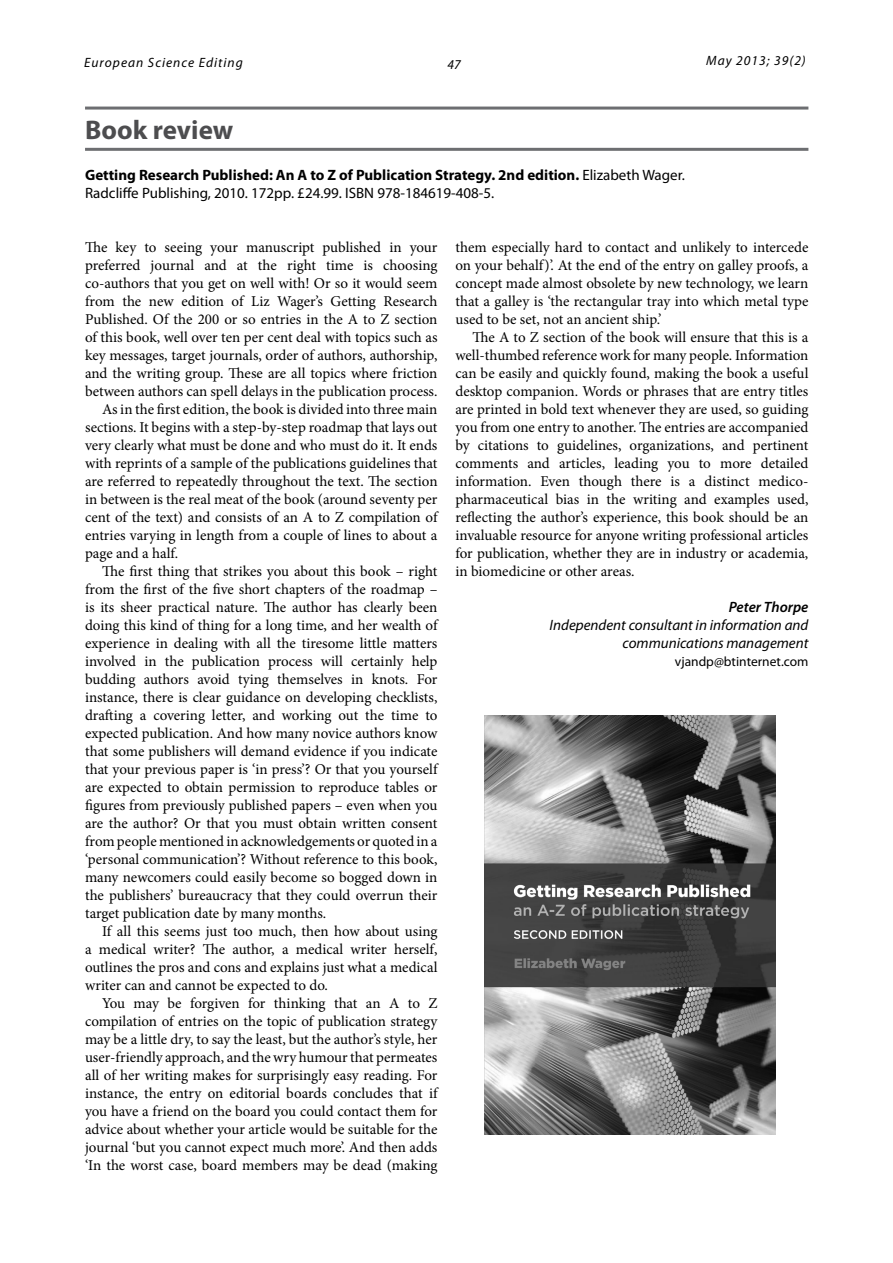
<style>
.page{position:relative;width:893px;height:1263px;background:#fff}
.page>*{position:absolute;margin:0;border:0;box-sizing:border-box;transform-origin:0 0}
.t1{font:700 27px "Myriad Pro";color:#4d4d4f}
.t2{font:15px/18px "Minion Pro";letter-spacing:-.005em;color:#000;text-align:justify}
.t3{font:15px/18px "Myriad Pro";color:#000}
.t4{font:italic 15px/18px "Myriad Pro";color:#000;text-align:right}
.t5{font:italic 600 15px "Myriad Pro";color:#000}
.t6{font:italic 13.5px "Myriad Pro";letter-spacing:.075em;color:#000}
.t7{font:13.5px "Myriad Pro";color:#000}
.s1{font-weight:700}
</style>
<div class="page">
<hr style="left:85px;top:107px;width:723px;height:3px;background:#6d6e71">
<hr style="left:85px;top:148px;width:723px;height:3px;background:#6d6e71">
<img style="left:485px;top:716px;width:291px;height:419px">
<p class="t6" style="left:84px;top:54px;width:160px">European Science Editing</p>
<p class="t6" style="left:448px;top:56px;width:15px">47</p>
<p class="t6" style="left:706px;top:52px;width:101px">May 2013; 39(2)</p>
<h1 class="t1" style="left:85px;top:113px;width:150px">Book review</h1>
<p class="t3" style="left:85px;top:166px;width:601px"><span class="s1">Getting Research Published: An A to Z of Publication Strategy. 2nd edition.</span> Elizabeth Wager.<br>Radcliffe Publishing, 2010. 172pp. £24.99. ISBN 978-184619-408-5.</p>
<p class="t2" style="left:85px;top:238px;width:354px">The key to seeing your manuscript published in your</p>
<p class="t2" style="left:85px;top:256px;width:354px">preferred journal and at the right time is choosing</p>
<p class="t2" style="left:85px;top:274px;width:354px">co-authors that you get on well with! Or so it would seem</p>
<p class="t2" style="left:85px;top:292px;width:354px">from the new edition of Liz Wager’s Getting Research</p>
<p class="t2" style="left:85px;top:310px;width:354px">Published. Of the 200 or so entries in the A to Z section</p>
<p class="t2" style="left:85px;top:328px;width:354px">of this book, well over ten per cent deal with topics such as</p>
<p class="t2" style="left:85px;top:346px;width:354px">key messages, target journals, order of authors, authorship,</p>
<p class="t2" style="left:85px;top:364px;width:354px">and the writing group. These are all topics where friction</p>
<p class="t2" style="left:85px;top:382px;width:354px">between authors can spell delays in the publication process.</p>
<p class="t2" style="left:102px;top:400px;width:337px">As in the first edition, the book is divided into three main</p>
<p class="t2" style="left:85px;top:418px;width:354px">sections. It begins with a step-by-step roadmap that lays out</p>
<p class="t2" style="left:85px;top:436px;width:354px">very clearly what must be done and who must do it. It ends</p>
<p class="t2" style="left:85px;top:454px;width:354px">with reprints of a sample of the publications guidelines that</p>
<p class="t2" style="left:85px;top:472px;width:354px">are referred to repeatedly throughout the text. The section</p>
<p class="t2" style="left:85px;top:490px;width:354px">in between is the real meat of the book (around seventy per</p>
<p class="t2" style="left:85px;top:508px;width:354px">cent of the text) and consists of an A to Z compilation of</p>
<p class="t2" style="left:85px;top:526px;width:354px">entries varying in length from a couple of lines to about a</p>
<p class="t2" style="left:85px;top:544px;width:95px">page and a half.</p>
<p class="t2" style="left:102px;top:562px;width:337px">The first thing that strikes you about this book – right</p>
<p class="t2" style="left:85px;top:580px;width:354px">from the first of the five short chapters of the roadmap –</p>
<p class="t2" style="left:85px;top:598px;width:354px">is its sheer practical nature. The author has clearly been</p>
<p class="t2" style="left:85px;top:616px;width:354px">doing this kind of thing for a long time, and her wealth of</p>
<p class="t2" style="left:85px;top:634px;width:354px">experience in dealing with all the tiresome little matters</p>
<p class="t2" style="left:85px;top:652px;width:354px">involved in the publication process will certainly help</p>
<p class="t2" style="left:85px;top:670px;width:354px">budding authors avoid tying themselves in knots. For</p>
<p class="t2" style="left:85px;top:688px;width:354px">instance, there is clear guidance on developing checklists,</p>
<p class="t2" style="left:85px;top:706px;width:354px">drafting a covering letter, and working out the time to</p>
<p class="t2" style="left:85px;top:724px;width:354px">expected publication. And how many novice authors know</p>
<p class="t2" style="left:85px;top:742px;width:354px">that some publishers will demand evidence if you indicate</p>
<p class="t2" style="left:85px;top:760px;width:354px">that your previous paper is ‘in press’? Or that you yourself</p>
<p class="t2" style="left:85px;top:778px;width:354px">are expected to obtain permission to reproduce tables or</p>
<p class="t2" style="left:85px;top:796px;width:354px">figures from previously published papers – even when you</p>
<p class="t2" style="left:85px;top:814px;width:354px">are the author? Or that you must obtain written consent</p>
<p class="t2" style="left:85px;top:832px;width:354px">from people mentioned in acknowledgements or quoted in a</p>
<p class="t2" style="left:85px;top:850px;width:354px">‘personal communication’? Without reference to this book,</p>
<p class="t2" style="left:85px;top:868px;width:354px">many newcomers could easily become so bogged down in</p>
<p class="t2" style="left:85px;top:886px;width:354px">the publishers’ bureaucracy that they could overrun their</p>
<p class="t2" style="left:85px;top:904px;width:243px">target publication date by many months.</p>
<p class="t2" style="left:102px;top:922px;width:337px">If all this seems just too much, then how about using</p>
<p class="t2" style="left:85px;top:940px;width:354px">a medical writer? The author, a medical writer herself,</p>
<p class="t2" style="left:85px;top:958px;width:354px">outlines the pros and cons and explains just what a medical</p>
<p class="t2" style="left:85px;top:976px;width:244px">writer can and cannot be expected to do.</p>
<p class="t2" style="left:102px;top:994px;width:337px">You may be forgiven for thinking that an A to Z</p>
<p class="t2" style="left:85px;top:1012px;width:354px">compilation of entries on the topic of publication strategy</p>
<p class="t2" style="left:85px;top:1030px;width:354px">may be a little dry, to say the least, but the author’s style, her</p>
<p class="t2" style="left:85px;top:1048px;width:354px">user-friendly approach, and the wry humour that permeates</p>
<p class="t2" style="left:85px;top:1066px;width:354px">all of her writing makes for surprisingly easy reading. For</p>
<p class="t2" style="left:85px;top:1084px;width:354px">instance, the entry on editorial boards concludes that if</p>
<p class="t2" style="left:85px;top:1102px;width:354px">you have a friend on the board you could contact them for</p>
<p class="t2" style="left:85px;top:1120px;width:354px">advice about whether your article would be suitable for the</p>
<p class="t2" style="left:85px;top:1138px;width:354px">journal ‘but you cannot expect much more’. And then adds</p>
<p class="t2" style="left:85px;top:1156px;width:354px">‘In the worst case, board members may be dead (making</p>
<p class="t2" style="left:455px;top:238px;width:354px">them especially hard to contact and unlikely to intercede on your behalf)’. At the end of the entry on galley proofs, a concept made almost obsolete by new technology, we learn that a galley is ‘the rectangular tray into which metal type used to be set, not an ancient ship.’</p>
<p class="t2" style="left:455px;top:328px;width:354px;text-indent:17px">The A to Z section of the book will ensure that this is a well-thumbed reference work for many people. Information can be easily and quickly found, making the book a useful desktop companion. Words or phrases that are entry titles are printed in bold text whenever they are used, so guiding you from one entry to another. The entries are accompanied by citations to guidelines, organizations, and pertinent comments and articles, leading you to more detailed information. Even though there is a distinct medico&shy;pharmaceutical bias in the writing and examples used, reflecting the author’s experience, this book should be an invaluable resource for anyone writing professional articles for publication, whether they are in industry or academia, in biomedicine or other areas.</p>
<p class="t5" style="left:729px;top:597px;width:81px">Peter Thorpe</p>
<p class="t4" style="left:550px;top:616px;width:260px">Independent consultant in information and communications management</p>
<p class="t7" style="left:675px;top:653px;width:135px">vjandp@btinternet.com</p>
</div>
